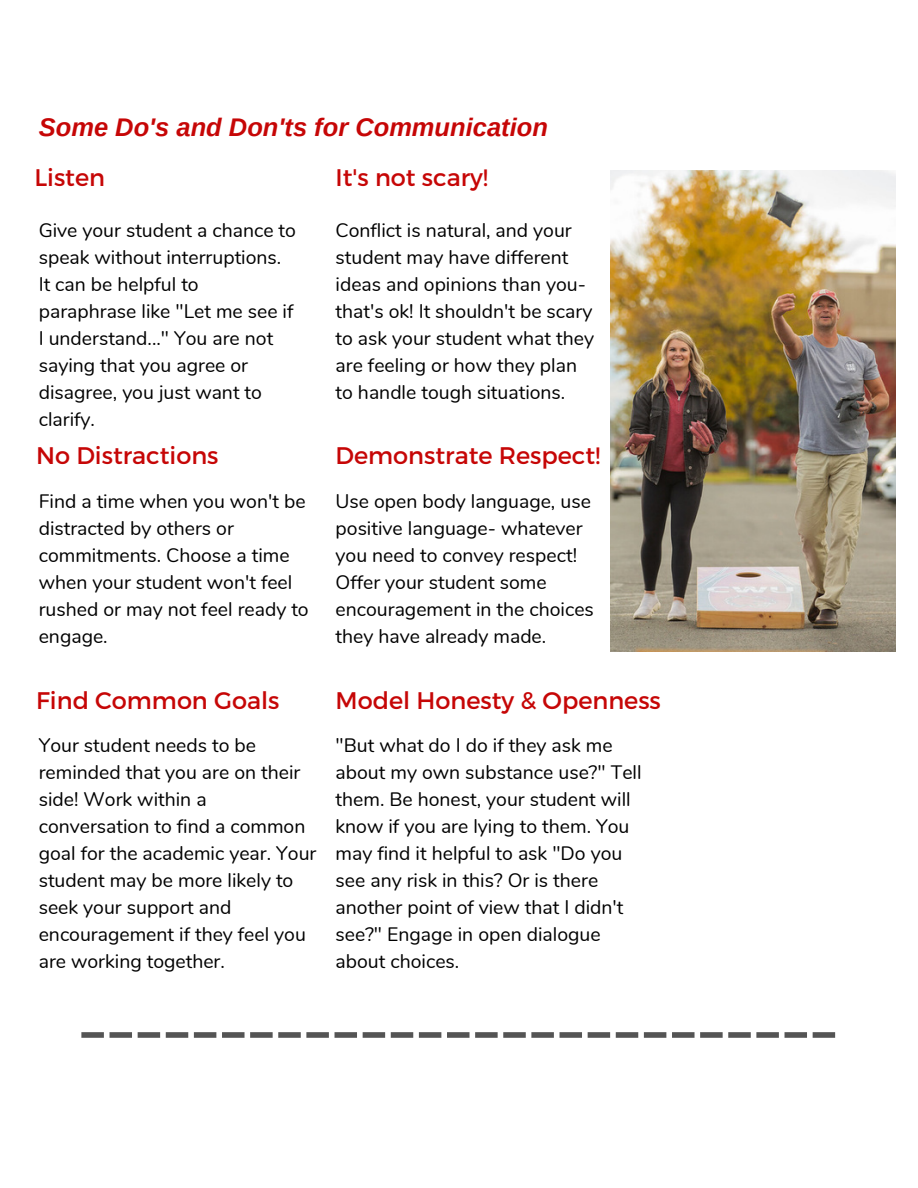
<style>
.page{position:relative;width:918px;height:1188px;background:#fff}
.page>*{position:absolute;margin:0;border:0;box-sizing:border-box;transform-origin:0 0}
.t1{font:italic 700 25.5px "Arimo";color:#c60606}
.t2{font:24px "Montserrat";color:#c60606}
.t3{font:19.5px/27px "Nunito";color:#000}
</style>
<div class="page">
<svg style="left:81px;top:1032px;width:754px;height:6px"></svg>
<img style="left:611px;top:171px;width:284px;height:480px">
<h2 class="t1" style="left:39px;top:113px;width:511px">Some Do's and Don'ts for Communication</h2>
<p class="t2" style="left:34px;top:162px;width:72px">Listen</p>
<h2 class="t3" style="left:39px;top:217px;width:259px">Give your student a chance to speak without interruptions.<br>It can be helpful to paraphrase like "Let me see if<br>I understand..." You are not saying that you agree or disagree, you just want to clarify.</h2>
<p class="t2" style="left:36px;top:440px;width:184px">No Distractions</p>
<p class="t3" style="left:39px;top:488px;width:272px">Find a time when you won't be distracted by others or commitments. Choose a time when your student won't feel rushed or may not feel ready to engage.</p>
<p class="t2" style="left:336px;top:162px;width:154px">It's not scary!</p>
<h2 class="t3" style="left:336px;top:217px;width:260px">Conflict is natural, and your student may have different ideas and opinions than you&shy;that's ok! It shouldn't be scary to ask your student what they are feeling or how they plan to handle tough situations.</h2>
<p class="t2" style="left:336px;top:440px;width:266px">Demonstrate Respect!</p>
<h2 class="t3" style="left:336px;top:488px;width:260px">Use open body language, use positive language- whatever you need to convey respect!<br>Offer your student some encouragement in the choices they have already made.</h2>
<h1 class="t2" style="left:36px;top:685px;width:245px">Find Common Goals</h1>
<h2 class="t3" style="left:39px;top:732px;width:279px">Your student needs to be reminded that you are on their side! Work within a conversation to find a common goal for the academic year. Your student may be more likely to seek your support and encouragement if they feel you are working together.</h2>
<h2 class="t2" style="left:336px;top:685px;width:327px">Model Honesty &amp; Openness</h2>
<p class="t3" style="left:336px;top:732px;width:308px">"But what do I do if they ask me about my own substance use?" Tell them. Be honest, your student will know if you are lying to them. You may find it helpful to ask "Do you see any risk in this? Or is there another point of view that I didn't see?" Engage in open dialogue about choices.</p>
</div>
